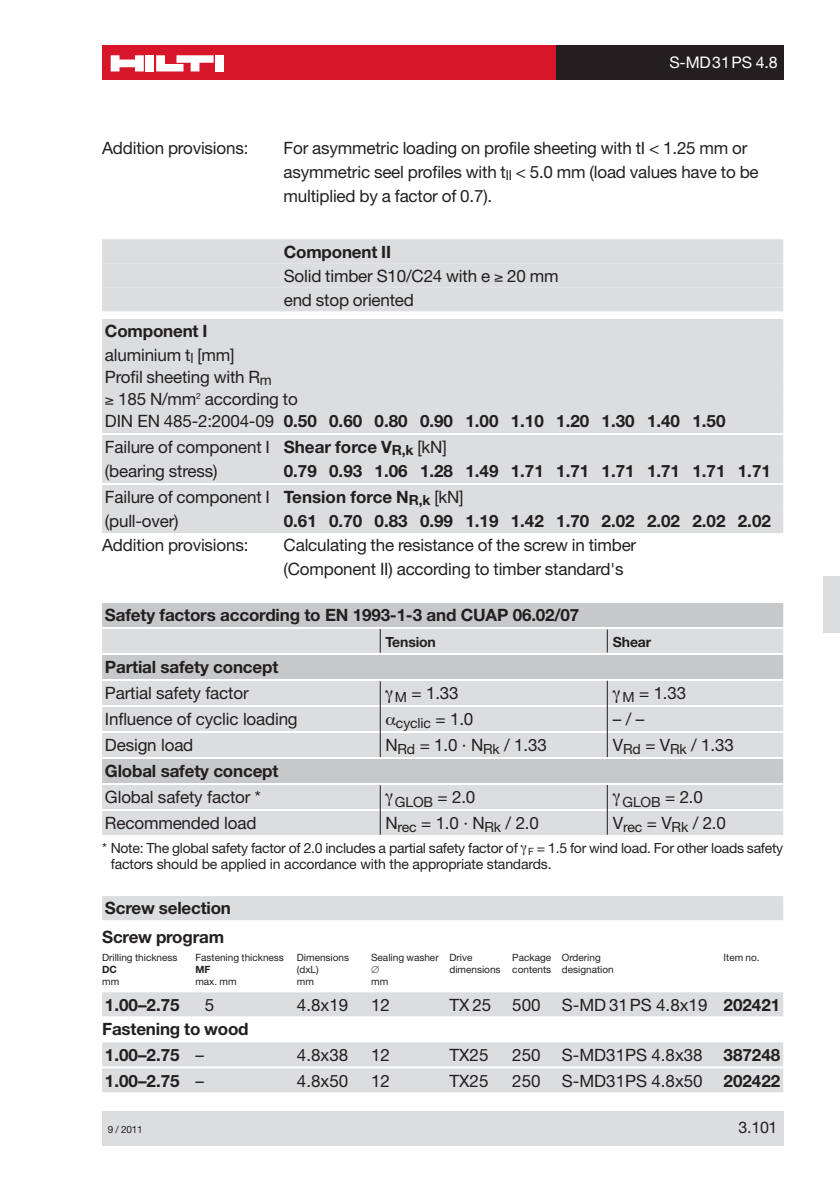
<style>
.page{position:relative;width:840px;height:1191px;background:#fff}
.page>*{position:absolute;margin:0;border:0;box-sizing:border-box;transform-origin:0 0}
.t1{font:17px/24px "Helvetica Neue";letter-spacing:-.01em;color:#231f20}
.t2{font:700 17px/26px "Helvetica Neue";letter-spacing:-.01em;color:#231f20}
.t3{font:16px "Helvetica Neue";letter-spacing:-.01em;color:#fff}
.t4{font:16px "Helvetica Neue";color:#231f20}
.t5{font:14px/16px "Helvetica Neue";letter-spacing:-.02em;color:#231f20}
.t6{font:700 14px "Helvetica Neue";letter-spacing:-.01em;color:#231f20}
.t7{font:10px "Helvetica Neue";color:#231f20}
.t8{font:700 10px "Helvetica Neue";color:#231f20}
.s1{font-weight:700}
.s2{font-weight:400}
</style>
<div class="page">
<div style="left:102px;top:1111px;width:680px;height:34px;background:#dcdddf"></div>
<div style="left:102px;top:45px;width:454px;height:34px;background:#d71729"></div>
<div style="left:145px;top:55px;width:9px;height:16px;background:#fff"></div>
<div style="left:215px;top:55px;width:9px;height:16px;background:#fff"></div>
<svg style="left:111px;top:55px;width:33px;height:16px"></svg>
<svg style="left:156px;top:55px;width:57px;height:16px"></svg>
<div style="left:556px;top:45px;width:226px;height:34px;background:#231f20"></div>
<div style="left:822px;top:575px;width:17px;height:57px;background:#dcdddf"></div>
<div style="left:102px;top:239px;width:680px;height:24px;background:#dcdddf"></div>
<div style="left:102px;top:263px;width:680px;height:24px;background:#dcdddf"></div>
<div style="left:102px;top:287px;width:680px;height:24px;background:#dcdddf"></div>
<div style="left:102px;top:319px;width:680px;height:24px;background:#dcdddf"></div>
<div style="left:102px;top:343px;width:680px;height:24px;background:#dcdddf"></div>
<div style="left:102px;top:365px;width:680px;height:24px;background:#dcdddf"></div>
<div style="left:102px;top:387px;width:680px;height:24px;background:#dcdddf"></div>
<div style="left:102px;top:409px;width:680px;height:24px;background:#dcdddf"></div>
<div style="left:102px;top:435px;width:680px;height:24px;background:#dcdddf"></div>
<div style="left:102px;top:459px;width:680px;height:24px;background:#dcdddf"></div>
<div style="left:102px;top:485px;width:680px;height:24px;background:#dcdddf"></div>
<div style="left:102px;top:509px;width:680px;height:24px;background:#dcdddf"></div>
<div style="left:102px;top:896px;width:680px;height:24px;background:#dcdddf"></div>
<div style="left:102px;top:992px;width:680px;height:24px;background:#dcdddf"></div>
<div style="left:102px;top:1042px;width:680px;height:24px;background:#dcdddf"></div>
<div style="left:102px;top:1068px;width:680px;height:24px;background:#dcdddf"></div>
<div style="left:102px;top:603px;width:680px;height:24px;background:#c7c8ca"></div>
<div style="left:102px;top:629px;width:680px;height:24px;background:#dcdddf"></div>
<div style="left:102px;top:655px;width:680px;height:24px;background:#c7c8ca"></div>
<div style="left:102px;top:681px;width:680px;height:24px;background:#dcdddf"></div>
<div style="left:102px;top:707px;width:680px;height:24px;background:#dcdddf"></div>
<div style="left:102px;top:733px;width:680px;height:24px;background:#dcdddf"></div>
<div style="left:102px;top:759px;width:680px;height:24px;background:#c7c8ca"></div>
<div style="left:102px;top:785px;width:680px;height:24px;background:#dcdddf"></div>
<div style="left:102px;top:811px;width:680px;height:24px;background:#dcdddf"></div>
<hr style="left:380px;top:785px;width:1px;height:49px;background:#231f20">
<hr style="left:606px;top:785px;width:1px;height:49px;background:#231f20">
<hr style="left:380px;top:681px;width:1px;height:76px;background:#231f20">
<hr style="left:606px;top:680px;width:1px;height:77px;background:#231f20">
<svg style="left:606px;top:629px;width:1px;height:23px"></svg>
<svg style="left:380px;top:629px;width:1px;height:24px"></svg>
<p class="t3" style="left:669px;top:57px;width:110px">S-MD31PS 4.8</p>
<p class="t1" style="left:102px;top:137px;width:148px">Addition provisions:</p>
<p class="t1" style="left:283px;top:137px;width:476px">For asymmetric loading on profile sheeting with tI &lt; 1.25 mm or asymmetric seel profiles with t<sub>ll</sub> &lt; 5.0 mm (load values have to be multiplied by a factor of 0.7).</p>
<p class="t1" style="left:283px;top:241px;width:276px"><span class="s1">Component II<br></span>Solid timber S10/C24 with e ≥ 20 mm end stop oriented</p>
<p class="t1" style="left:105px;top:321px;width:131px"><span class="s1">Component I </span>aluminium t<sub>l</sub> [mm]</p>
<p class="t1" style="left:105px;top:368px;width:621px;line-height:22px">Profil sheeting with R<sub>m<br></sub>≥ 185 N/mm<sup>2</sup> according to<br>DIN EN 485-2:2004-09 <span class="s1">0.50 0.60 0.80 0.90 1.00 1.10 1.20 1.30 1.40 1.50</span></p>
<p class="t1" style="left:105px;top:437px;width:343px">Failure of component I <span class="s1">Shear force V</span><sub>R,k</sub> [kN] (bearing stress)</p>
<p class="t2" style="left:105px;top:460px;width:667px;text-indent:179px">0.79 0.93 1.06 1.28 1.49 1.71 1.71 1.71 1.71 1.71 1.71<br><span class="s2">Failure of component I</span> Tension force N<sub>R,k</sub> <span class="s2">[kN]</span></p>
<p class="t1" style="left:105px;top:511px;width:75px">(pull-over)</p>
<p class="t2" style="left:283px;top:510px;width:488px">0.61 0.70 0.83 0.99 1.19 1.42 1.70 2.02 2.02 2.02 2.02</p>
<p class="t1" style="left:102px;top:535px;width:148px">Addition provisions:</p>
<p class="t1" style="left:283px;top:535px;width:354px">Calculating the resistance of the screw in timber (Component II) according to timber standard's</p>
<p class="t2" style="left:105px;top:604px;width:475px">Safety factors according to EN 1993-1-3 and CUAP 06.02/07</p>
<p class="t6" style="left:385px;top:637px;width:52px">Tension</p>
<p class="t6" style="left:612px;top:637px;width:40px">Shear</p>
<p class="t2" style="left:105px;top:656px;width:175px">Partial safety concept</p>
<p class="t1" style="left:105px;top:683px;width:145px">Partial safety factor</p>
<p class="t1" style="left:395px;top:683px;width:65px"><sub>M</sub> = 1.33</p>
<p class="t1" style="left:622px;top:683px;width:65px"><sub>M</sub> = 1.33</p>
<p class="t1" style="left:105px;top:709px;width:194px">Influence of cyclic loading</p>
<p class="t5" style="left:396px;top:716px;width:79px">cyclic <sup>=</sup> <sup>1.0</sup></p>
<p class="t1" style="left:612px;top:709px;width:33px">– / –</p>
<p class="t1" style="left:105px;top:735px;width:90px">Design load</p>
<p class="t1" style="left:385px;top:735px;width:163px">N<sub>Rd</sub> = 1.0 · N<sub>Rk</sub> / 1.33</p>
<p class="t1" style="left:612px;top:735px;width:122px">V<sub>Rd</sub> = V<sub>Rk</sub> / 1.33</p>
<p class="t2" style="left:105px;top:760px;width:175px">Global safety concept</p>
<p class="t1" style="left:105px;top:787px;width:157px">Global safety factor *</p>
<p class="t5" style="left:395px;top:795px;width:82px">GLOB <sup>=</sup> <sup>2.0</sup></p>
<p class="t5" style="left:622px;top:795px;width:82px">GLOB <sup>=</sup> <sup>2.0</sup></p>
<p class="t1" style="left:105px;top:813px;width:153px">Recommended load</p>
<p class="t1" style="left:385px;top:813px;width:155px">N<sub>rec</sub> = 1.0 · N<sub>Rk</sub> / 2.0</p>
<p class="t1" style="left:612px;top:813px;width:114px">V<sub>rec</sub> = V<sub>Rk</sub> / 2.0</p>
<p class="t5" style="left:111px;top:841px;width:673px;text-indent:-9px">* Note: The global safety factor of 2.0 includes a partial safety factor of <sub>F</sub> = 1.5 for wind load. For other loads safety factors should be applied in accordance with the appropriate standards.</p>
<p class="t2" style="left:102px;top:895px;width:130px;line-height:28.6px">Screw selection<br>Screw program</p>
<p class="t7" style="left:102px;top:953px;width:77px">Drilling thickness</p>
<p class="t7" style="left:195px;top:953px;width:90px">Fastening thickness</p>
<p class="t7" style="left:297px;top:953px;width:54px">Dimensions</p>
<p class="t7" style="left:371px;top:953px;width:103px">Sealing washer Drive</p>
<p class="t7" style="left:512px;top:953px;width:90px">Package Ordering</p>
<p class="t7" style="left:723px;top:953px;width:38px">Item no.</p>
<p class="t8" style="left:102px;top:965px;width:16px">DC</p>
<p class="t8" style="left:195px;top:965px;width:16px">MF</p>
<p class="t7" style="left:297px;top:965px;width:23px">(dxL)</p>
<p class="t7" style="left:449px;top:965px;width:166px">dimensions contents designation</p>
<p class="t7" style="left:102px;top:977px;width:19px">mm</p>
<p class="t7" style="left:195px;top:977px;width:43px">max. mm</p>
<p class="t7" style="left:297px;top:977px;width:19px">mm</p>
<p class="t7" style="left:371px;top:977px;width:19px">mm</p>
<p class="t2" style="left:105px;top:993px;width:76px">1.00–2.75</p>
<p class="t1" style="left:205px;top:994px;width:11px">5</p>
<p class="t1" style="left:297px;top:994px;width:53px">4.8x19</p>
<p class="t1" style="left:371px;top:994px;width:20px">12</p>
<p class="t1" style="left:449px;top:994px;width:332px">TX 25 500 S-MD 31PS 4.8x19 <span class="s1">202421</span></p>
<p class="t2" style="left:102px;top:1017px;width:148px">Fastening to wood<br>1.00–2.75 <span class="s2">–</span></p>
<p class="t1" style="left:297px;top:1044px;width:53px">4.8x38</p>
<p class="t1" style="left:371px;top:1044px;width:20px">12</p>
<p class="t1" style="left:449px;top:1044px;width:41px">TX25</p>
<p class="t1" style="left:512px;top:1044px;width:269px">250 S-MD31PS 4.8x38 <span class="s1">387248</span></p>
<p class="t2" style="left:105px;top:1069px;width:100px">1.00–2.75 <span class="s2">–</span></p>
<p class="t1" style="left:297px;top:1070px;width:53px">4.8x50</p>
<p class="t1" style="left:371px;top:1070px;width:20px">12</p>
<p class="t1" style="left:449px;top:1070px;width:41px">TX25</p>
<p class="t1" style="left:512px;top:1070px;width:269px">250 S-MD31PS 4.8x50 <span class="s1">202422</span></p>
<p class="t7" style="left:108px;top:1125px;width:36px">9 / 2011</p>
<p class="t4" style="left:738px;top:1121px;width:40px">3.101</p>
</div>
